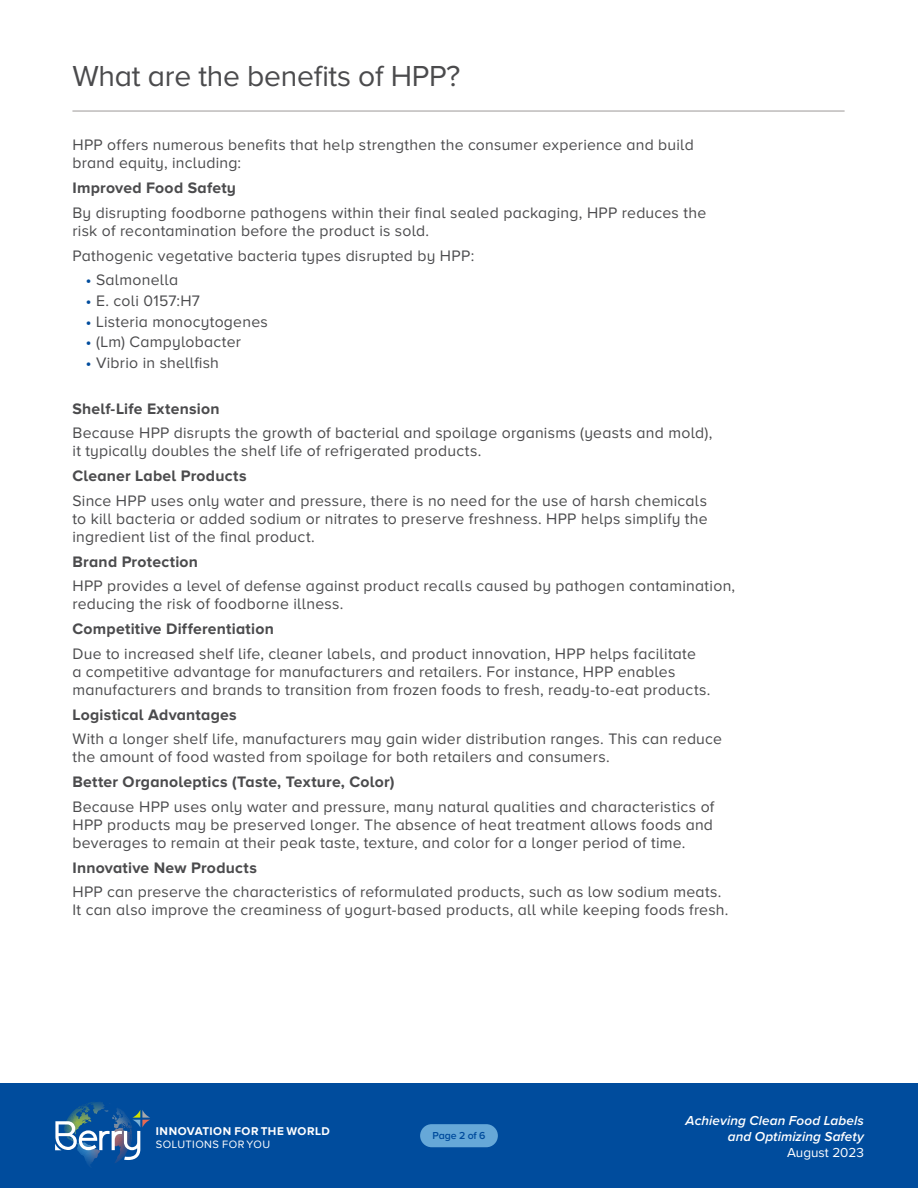
<style>
.page{position:relative;width:918px;height:1188px;background:#fff}
.page>*{position:absolute;margin:0;border:0;box-sizing:border-box;transform-origin:0 0}
.t1{font:30px "Proxima Nova A";letter-spacing:-.01em;color:#4b4b4d}
.t2{font:15.75px/18px "Proxima Nova A";letter-spacing:.015em;color:#4b4b4d}
.t3{font:700 15.75px "Proxima Nova A";letter-spacing:.015em;color:#4b4b4d}
.t4{font:italic 600 13.5px/16.2px "Proxima Nova";letter-spacing:.01em;color:#fff;text-align:right}
.t5{font:13.5px "Proxima Nova A";color:#fff}
.t6{font:700 11.7px "Proxima Nova A";letter-spacing:.045em;color:#fff}
.t7{font:11.1px "Proxima Nova A";letter-spacing:.04em;color:#fff}
.t8{font:600 10.5px "Proxima Nova A";letter-spacing:-.005em;color:#004c9d}
.s1{font-weight:600;color:#004c9d}
</style>
<div class="page">
<div style="left:0;top:1083px;width:918px;height:105px;background:#004c9d"></div>
<div style="left:420px;top:1124px;width:78px;height:23px;background:#66a8d8;border-radius:12px"></div>
<svg style="left:55px;top:1102px;width:95px;height:58px"></svg>
<hr style="left:72px;top:111px;width:773px;height:1px;background:#9c9897">
<h1 class="t1" style="left:72px;top:59px;width:389px">What are the benefits of HPP?</h1>
<p class="t2" style="left:72px;top:136px;width:623px">HPP offers numerous benefits that help strengthen the consumer experience and build brand equity, including:</p>
<p class="t3" style="left:72px;top:179px;width:165px">Improved Food Safety</p>
<p class="t2" style="left:72px;top:203px;width:635px">By disrupting foodborne pathogens within their final sealed packaging, HPP reduces the risk of recontamination before the product is sold.</p>
<p class="t2" style="left:72px;top:246px;width:403px">Pathogenic vegetative bacteria types disrupted by HPP:</p>
<p class="t2" style="left:86px;top:271px;width:94px"><span class="s1">•</span> Salmonella</p>
<p class="t2" style="left:86px;top:292px;width:116px"><span class="s1">•</span> E. coli 0157:H7</p>
<p class="t2" style="left:86px;top:312px;width:183px"><span class="s1">•</span> Listeria monocytogenes</p>
<p class="t2" style="left:86px;top:333px;width:157px"><span class="s1">•</span> (Lm) Campylobacter</p>
<p class="t2" style="left:86px;top:354px;width:135px"><span class="s1">•</span> Vibrio in shellfish</p>
<p class="t3" style="left:72px;top:399px;width:149px">Shelf-Life Extension</p>
<p class="t2" style="left:72px;top:424px;width:641px">Because HPP disrupts the growth of bacterial and spoilage organisms (yeasts and mold), it typically doubles the shelf life of refrigerated products.</p>
<p class="t3" style="left:72px;top:467px;width:176px">Cleaner Label Products</p>
<p class="t2" style="left:72px;top:491px;width:637px;text-align:justify">Since HPP uses only water and pressure, there is no need for the use of harsh chemicals to kill bacteria or added sodium or nitrates to preserve freshness. HPP helps simplify the ingredient list of the final product.</p>
<p class="t3" style="left:72px;top:552px;width:127px">Brand Protection</p>
<p class="t2" style="left:72px;top:577px;width:664px">HPP provides a level of defense against product recalls caused by pathogen contamination, reducing the risk of foodborne illness.</p>
<p class="t3" style="left:72px;top:620px;width:203px">Competitive Differentiation</p>
<p class="t2" style="left:72px;top:644px;width:640px">Due to increased shelf life, cleaner labels, and product innovation, HPP helps facilitate<br>a competitive advantage for manufacturers and retailers. For instance, HPP enables manufacturers and brands to transition from frozen foods to fresh, ready-to-eat products.</p>
<p class="t3" style="left:72px;top:705px;width:166px">Logistical Advantages</p>
<p class="t2" style="left:72px;top:730px;width:651px">With a longer shelf life, manufacturers may gain wider distribution ranges. This can reduce the amount of food wasted from spoilage for both retailers and consumers.</p>
<p class="t3" style="left:72px;top:773px;width:324px">Better Organoleptics (Taste, Texture, Color)</p>
<p class="t2" style="left:72px;top:797px;width:643px;text-align:justify">Because HPP uses only water and pressure, many natural qualities and characteristics of HPP products may be preserved longer. The absence of heat treatment allows foods and beverages to remain at their peak taste, texture, and color for a longer period of time.</p>
<p class="t3" style="left:72px;top:858px;width:186px">Innovative New Products</p>
<p class="t2" style="left:72px;top:883px;width:658px">HPP can preserve the characteristics of reformulated products, such as low sodium meats.<br>It can also improve the creaminess of yogurt-based products, all while keeping foods fresh.</p>
<p class="t6" style="left:156px;top:1125px;width:175px">INNOVATION FOR THE WORLD</p>
<p class="t7" style="left:156px;top:1139px;width:116px">SOLUTIONS FOR YOU</p>
<p class="t8" style="left:432px;top:1130px;width:55px">Page 2 of 6</p>
<p class="t4" style="left:686px;top:1112px;width:180px">Achieving Clean Food Labels and Optimizing Safety</p>
<p class="t5" style="left:787px;top:1145px;width:78px">August 2023</p>
</div>
